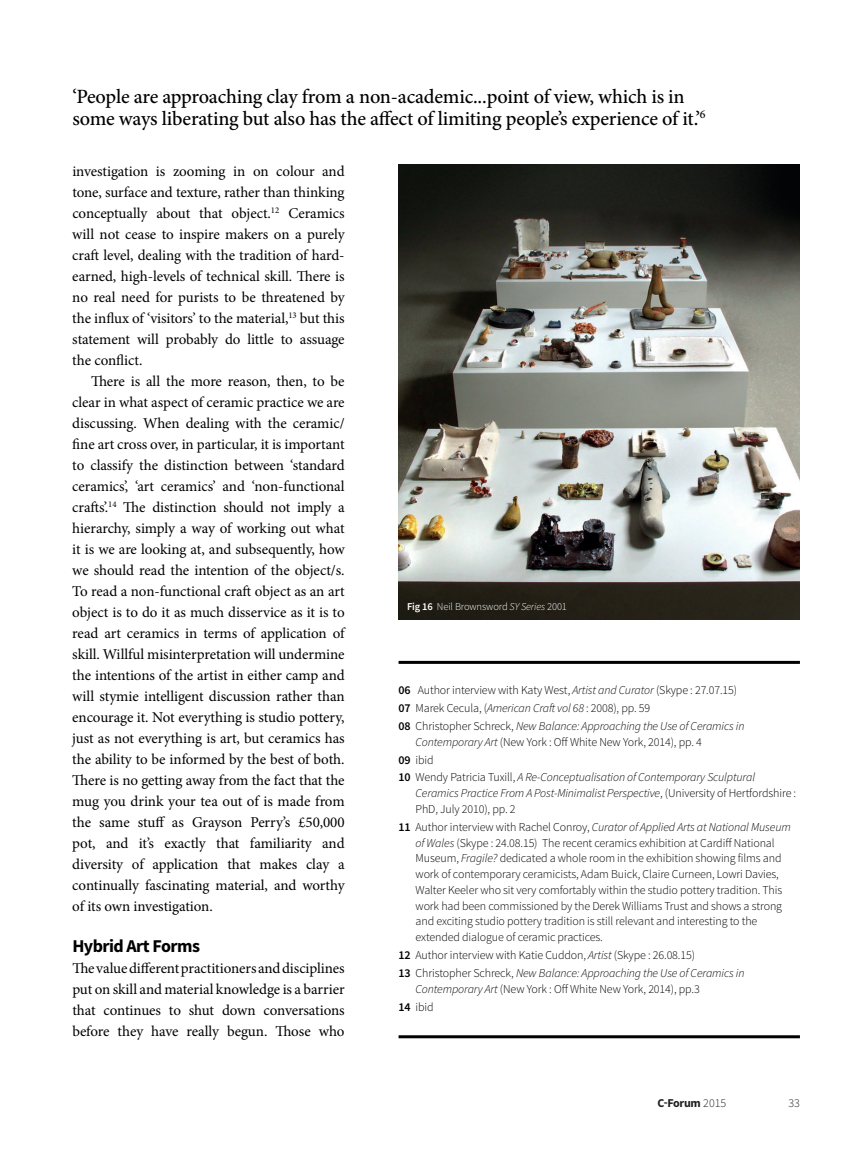
<style>
.page{position:relative;width:851px;height:1149px;background:#fff}
.page>*{position:absolute;margin:0;border:0;box-sizing:border-box;transform-origin:0 0}
.t1{font:500 20.25px/22.5px "Minion Pro";letter-spacing:-.01em;color:#010101}
.t2{font:700 18px "Source Sans Pro";letter-spacing:-.03em;color:#010101}
.t3{font:15px/21px "Minion Pro";letter-spacing:-.01em;color:#010101;text-align:justify}
.t4{font:300 12px/15.8px "Source Sans Pro";letter-spacing:-.01em;color:#010101}
.t5{font:italic 300 12px/17.9px "Source Sans Pro";letter-spacing:-.01em;color:#010101}
.t6{font:700 12px "Source Sans Pro";letter-spacing:-.03em;color:#231f20}
.t7{font:300 12px "Source Sans Pro";color:#231f20}
.t8{font:300 10.5px "Source Sans Pro";letter-spacing:-.01em;color:#fff}
.s1{font-weight:600}
.s2{font-style:italic}
.s3{font-style:normal}
.s4{font-weight:600;font-style:normal}
.s5{font-weight:300}
</style>
<div class="page">
<hr style="left:398px;top:660px;width:401px;height:3px;background:#010101">
<hr style="left:398px;top:1034px;width:401px;height:3px;background:#010101">
<img style="left:398px;top:165px;width:401px;height:454px">
<h1 class="t1" style="left:72px;top:85px;width:634px">‘People are approaching clay from a non-academic...point of view, which is in some ways liberating but also has the affect of limiting people’s experience of it.’<sup>6</sup></h1>
<p class="t3" style="left:72px;top:160px;width:274px">investigation is zooming in on colour and tone, surface and texture, rather than thinking conceptually about that object.<sup>12</sup> Ceramics will not cease to inspire makers on a purely craft level, dealing with the tradition of hard&shy;earned, high-levels of technical skill. There is no real need for purists to be threatened by the influx of ‘visitors’ to the material,<sup>13</sup> but this statement will probably do little to assuage the conflict.</p>
<p class="t3" style="left:72px;top:370px;width:274px;text-indent:19px">There is all the more reason, then, to be clear in what aspect of ceramic practice we are discussing. When dealing with the ceramic/ fine art cross over, in particular, it is important to classify the distinction between ‘standard ceramics’, ‘art ceramics’ and ‘non-functional crafts’.<sup>14</sup> The distinction should not imply a hierarchy, simply a way of working out what it is we are looking at, and subsequently, how we should read the intention of the object/s.<br>To read a non-functional craft object as an art object is to do it as much disservice as it is to read art ceramics in terms of application of skill. Willful misinterpretation will undermine the intentions of the artist in either camp and will stymie intelligent discussion rather than encourage it. Not everything is studio pottery, just as not everything is art, but ceramics has the ability to be informed by the best of both.<br>There is no getting away from the fact that the mug you drink your tea out of is made from the same stuff as Grayson Perry’s £50,000 pot, and it’s exactly that familiarity and diversity of application that makes clay a continually fascinating material, and worthy of its own investigation.</p>
<p class="t2" style="left:72px;top:933px;width:129px">Hybrid Art Forms</p>
<p class="t3" style="left:72px;top:957px;width:274px">The value different practitioners and disciplines put on skill and material knowledge is a barrier that continues to shut down conversations before they have really begun. Those who</p>
<p class="t8" style="left:407px;top:600px;width:161px"><span class="s1">Fig 16</span> Neil Brownsword <span class="s2">SY Series</span> 2001</p>
<p class="t4" style="left:398px;top:681px;width:347px;line-height:17.9px"><span class="s1">06</span> Author interview with Katy West, <span class="s2">Artist and Curator</span> (Skype : 27.07.15)<br><span class="s1">07</span> Marek Cecula, (<span class="s2">American Craft vol 68</span> : 2008), pp. 59<br><span class="s1">08</span> Christopher Schreck, <span class="s2">New Balance: Approaching the Use of Ceramics in</span></p>
<p class="t5" style="left:398px;top:732px;width:358px;text-indent:17px">Contemporary Art <span class="s3">(New York : Off White New York, 2014), pp. 4<br></span><span class="s4">09</span> <span class="s3">ibid<br></span><span class="s4">10</span> <span class="s3">Wendy Patricia Tuxill,</span> A Re-Conceptualisation of Contemporary Sculptural</p>
<p class="t5" style="left:415px;top:785px;width:382px;line-height:15.8px">Ceramics Practice From A Post-Minimalist Perspective<span class="s3">, (University of Hertfordshire :<br>PhD, July 2010), pp. 2</span></p>
<p class="t4" style="left:415px;top:818px;width:377px;text-indent:-17px"><span class="s1">11</span> Author interview with Rachel Conroy, <span class="s2">Curator of Applied Arts at National Museum of Wales</span> (Skype : 24.08.15) The recent ceramics exhibition at Cardiff National Museum, <span class="s2">Fragile?</span> dedicated a whole room in the exhibition showing films and work of contemporary ceramicists, Adam Buick, Claire Curneen, Lowri Davies, Walter Keeler who sit very comfortably within the studio pottery tradition. This work had been commissioned by the Derek Williams Trust and shows a strong and exciting studio pottery tradition is still relevant and interesting to the extended dialogue of ceramic practices.</p>
<p class="t4" style="left:398px;top:945px;width:347px;line-height:17.9px"><span class="s1">12</span> Author interview with Katie Cuddon, <span class="s2">Artist</span> (Skype : 26.08.15)<br><span class="s1">13</span> Christopher Schreck, <span class="s2">New Balance: Approaching the Use of Ceramics in</span></p>
<p class="t4" style="left:398px;top:979px;width:303px;line-height:17.9px;text-indent:17px"><span class="s2">Contemporary Art</span> (New York : Off White New York, 2014), pp.3<br><span class="s1">14</span> ibid</p>
<p class="t6" style="left:657px;top:1094px;width:70px">C-Forum <span class="s5">2015</span></p>
<p class="t7" style="left:788px;top:1095px;width:13px">33</p>
</div>
